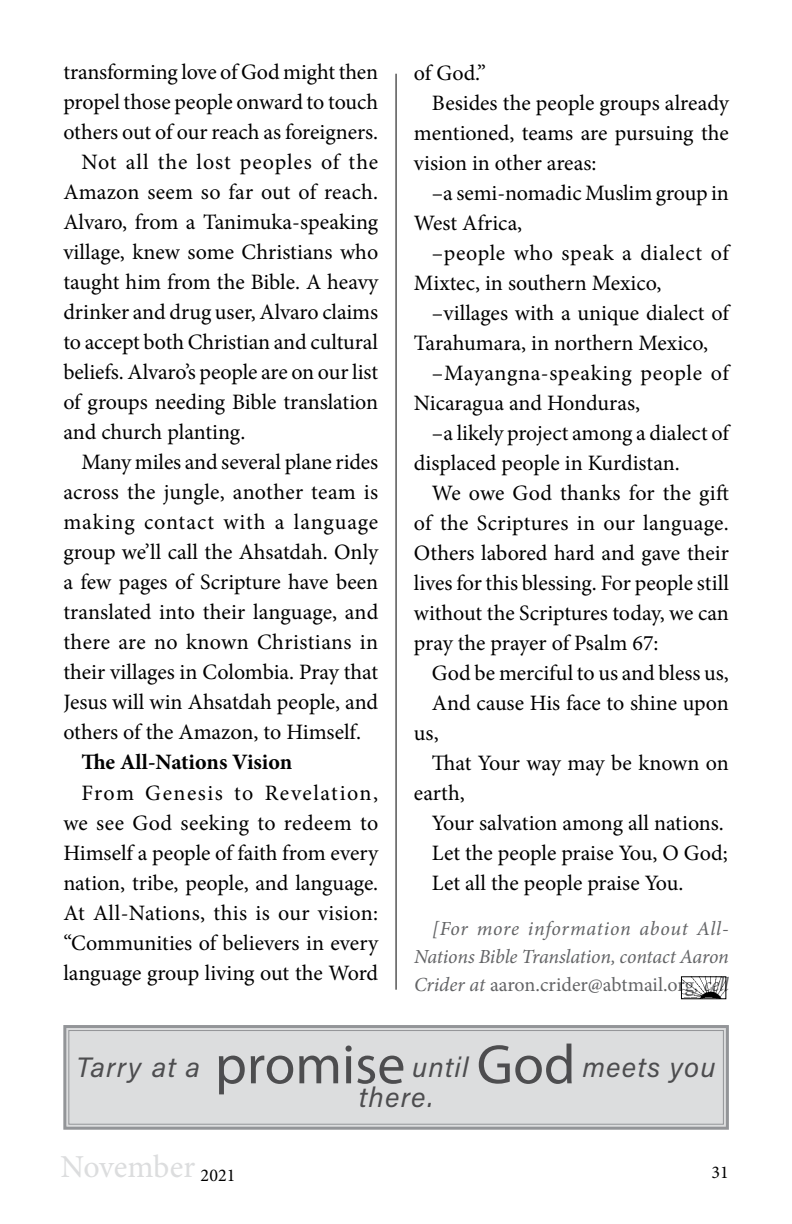
<style>
.page{position:relative;width:792px;height:1224px;background:#fff}
.page>*{position:absolute;margin:0;border:0;box-sizing:border-box;transform-origin:0 0}
.t1{font:32px "Minion Pro";letter-spacing:-.01em;color:#dcddde}
.t2{font:28px/30px "Acumin Variable Concept";letter-spacing:.055em;color:#4d4d4f;text-align:center}
.t3{font:22px/30px "Minion Pro";color:#000;text-align:justify}
.t4{font:22px "Minion Pro";letter-spacing:.04em;color:#000}
.t5{font:22px "Minion Pro";letter-spacing:.025em;color:#000}
.t6{font:22px "Minion Pro";letter-spacing:.03em;color:#000}
.t7{font:700 22px "Minion Pro";letter-spacing:-.005em;color:#000}
.t8{font:italic 20px/28px "Minion Pro";letter-spacing:-.01em;color:#636466;text-align:justify}
.t9{font:18px "Minion Pro";color:#000}
.s1{font-style:normal}
.s2{font-family:"Myriad Pro";font-size:56px}
</style>
<div class="page">
<svg style="left:63px;top:1025px;width:666px;height:105px;background:#d7d8d9"></svg>
<div style="left:68px;top:1030px;width:656px;height:95px;border:1px solid #939598"></div>
<hr style="left:396px;top:74px;width:1px;height:916px;background:#000">
<img style="left:683px;top:979px;width:41px;height:18px">
<div style="left:681px;top:977px;width:45px;height:22px;border:1px solid #000"></div>
<p class="t3" style="left:63px;top:57px;width:316px">transforming love of God might then</p>
<p class="t3" style="left:63px;top:87px;width:316px">propel those people onward to touch</p>
<p class="t3" style="left:63px;top:117px;width:316px">others out of our reach as foreigners.</p>
<p class="t4" style="left:81px;top:148px;width:298px">Not all the lost peoples of the</p>
<p class="t3" style="left:63px;top:177px;width:316px">Amazon seem so far out of reach.</p>
<p class="t3" style="left:63px;top:207px;width:316px">Alvaro, from a Tanimuka-speaking</p>
<p class="t3" style="left:63px;top:237px;width:316px">village, knew some Christians who</p>
<p class="t3" style="left:63px;top:267px;width:316px">taught him from the Bible. A heavy</p>
<p class="t3" style="left:63px;top:297px;width:316px">drinker and drug user, Alvaro claims</p>
<p class="t3" style="left:63px;top:327px;width:316px">to accept both Christian and cultural</p>
<p class="t3" style="left:63px;top:357px;width:316px">beliefs. Alvaro’s people are on our list</p>
<p class="t3" style="left:63px;top:387px;width:316px">of groups needing Bible translation</p>
<p class="t3" style="left:63px;top:417px;width:184px">and church planting.</p>
<p class="t3" style="left:81px;top:447px;width:298px">Many miles and several plane rides</p>
<p class="t3" style="left:63px;top:478px;width:316px">across the jungle, another team is</p>
<p class="t4" style="left:63px;top:508px;width:316px">making contact with a language</p>
<p class="t3" style="left:63px;top:538px;width:316px">group we’ll call the Ahsatdah. Only</p>
<p class="t3" style="left:63px;top:568px;width:316px">a few pages of Scripture have been</p>
<p class="t3" style="left:63px;top:598px;width:316px">translated into their language, and</p>
<p class="t3" style="left:63px;top:628px;width:316px">there are no known Christians in</p>
<p class="t3" style="left:63px;top:658px;width:316px">their villages in Colombia. Pray that</p>
<p class="t3" style="left:63px;top:688px;width:316px">Jesus will win Ahsatdah people, and</p>
<p class="t3" style="left:63px;top:718px;width:299px">others of the Amazon, to Himself.</p>
<p class="t7" style="left:81px;top:747px;width:212px">The All-Nations Vision</p>
<p class="t3" style="left:63px;top:778px;width:317px;text-indent:18px">From Genesis to Revelation, we see God seeking to redeem to Himself a people of faith from every nation, tribe, people, and language.<br>At All-Nations, this is our vision: “Communities of believers in every language group living out the Word</p>
<p class="t3" style="left:414px;top:58px;width:74px">of God.”</p>
<p class="t3" style="left:432px;top:88px;width:298px">Besides the people groups already</p>
<p class="t3" style="left:414px;top:118px;width:316px">mentioned, teams are pursuing the</p>
<p class="t3" style="left:414px;top:148px;width:184px">vision in other areas:</p>
<p class="t3" style="left:432px;top:178px;width:298px">–a semi-nomadic Muslim group in</p>
<p class="t3" style="left:414px;top:208px;width:110px">West Africa,</p>
<p class="t6" style="left:432px;top:238px;width:298px">–people who speak a dialect of</p>
<p class="t3" style="left:414px;top:268px;width:249px">Mixtec, in southern Mexico,</p>
<p class="t3" style="left:432px;top:298px;width:298px">–villages with a unique dialect of</p>
<p class="t3" style="left:414px;top:328px;width:296px">Tarahumara, in northern Mexico,</p>
<p class="t5" style="left:432px;top:358px;width:298px">–Mayangna-speaking people of</p>
<p class="t3" style="left:414px;top:388px;width:228px">Nicaragua and Honduras,</p>
<p class="t3" style="left:432px;top:418px;width:298px">–a likely project among a dialect of</p>
<p class="t3" style="left:414px;top:448px;width:267px">displaced people in Kurdistan.</p>
<p class="t3" style="left:432px;top:478px;width:298px">We owe God thanks for the gift</p>
<p class="t3" style="left:414px;top:508px;width:316px">of the Scriptures in our language.</p>
<p class="t3" style="left:414px;top:538px;width:316px">Others labored hard and gave their</p>
<p class="t3" style="left:414px;top:568px;width:316px">lives for this blessing. For people still</p>
<p class="t3" style="left:414px;top:598px;width:316px">without the Scriptures today, we can</p>
<p class="t3" style="left:414px;top:628px;width:246px">pray the prayer of Psalm 67:</p>
<p class="t3" style="left:432px;top:658px;width:298px">God be merciful to us and bless us,</p>
<p class="t3" style="left:432px;top:688px;width:298px">And cause His face to shine upon</p>
<p class="t3" style="left:414px;top:718px;width:26px">us,</p>
<p class="t3" style="left:432px;top:748px;width:298px">That Your way may be known on</p>
<p class="t3" style="left:414px;top:778px;width:52px">earth,</p>
<p class="t3" style="left:432px;top:808px;width:293px">Your salvation among all nations.</p>
<p class="t3" style="left:432px;top:838px;width:297px">Let the people praise You, O God;</p>
<p class="t3" style="left:432px;top:868px;width:253px">Let all the people praise You.</p>
<p class="t8" style="left:414px;top:915px;width:316px;text-indent:18px">[For more information about All-Nations Bible Translation, contact Aaron Crider at <span class="s1">aaron.crider@abtmail.org</span>, cell</p>
<p class="t2" style="left:77px;top:1051px;width:640px">Tarry at a <span class="s2">promise</span> until <span class="s2">God</span> meets you there.</p>
<h1 class="t1" style="left:60px;top:1146px;width:177px">November <sub>2021</sub></h1>
<p class="t9" style="left:712px;top:1161px;width:19px">31</p>
</div>
